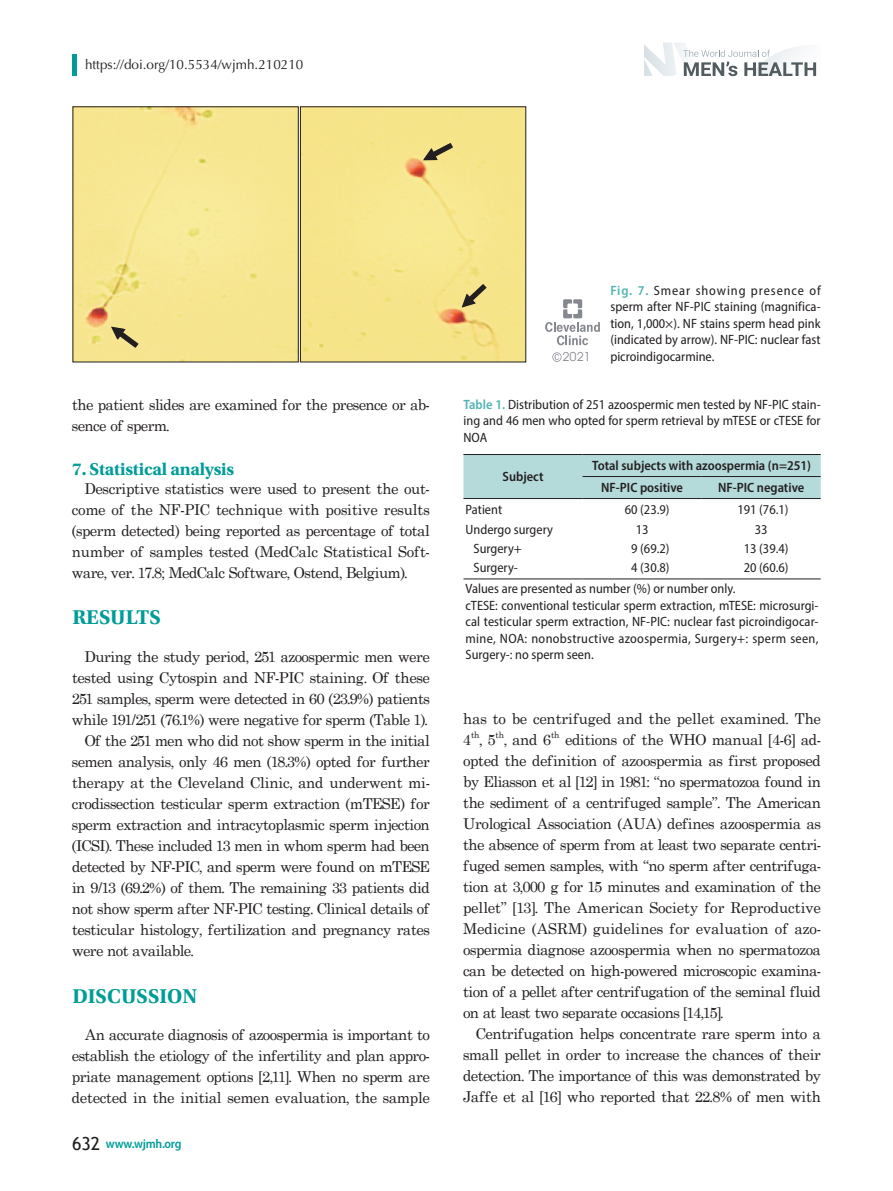
<style>
.page{position:relative;width:893px;height:1191px;background:#fff}
.page>*{position:absolute;margin:0;border:0;box-sizing:border-box;transform-origin:0 0}
.t1{font:700 21px "Utopia Std";color:#009c97}
.t2{font:700 18px "Utopia Std";letter-spacing:-.01em;color:#009c97}
.t3{font:15px/21px "Century Schoolbook";letter-spacing:-.035em;color:#231f20;text-align:justify}
.t4{font:15px/21px "Century Schoolbook";letter-spacing:-.015em;color:#231f20}
.t5{font:semi-condensed 13.5px/16.5px "Myriad Pro";color:#231f20;text-align:justify}
.t6{font:600 semi-condensed 13.5px/22px "Myriad Pro";color:#231f20}
.t7{font:13.5px "Optima LT Std";color:#231f20}
.t8{font:600 semi-condensed 12.75px "Myriad Pro";letter-spacing:-.025em;color:#009c97}
.t9{font:12.6px "Avant Garde IT Cby BT";color:#86888f}
.t10{font:8.7px "Century Schoolbook";color:#231f20}
.s1{font-family:"Trebuchet MS";font-weight:400;font-stretch:normal;font-size:18px;color:#231f20}
.s2{font-weight:600;color:#51b3b1}
</style>
<div class="page">
<div style="left:72px;top:54px;width:5px;height:21px;background:#009c97"></div>
<svg style="left:644px;top:43px;width:173px;height:33px"></svg>
<div style="left:463px;top:455px;width:358px;height:43px;background:#b4dad9"></div>
<hr style="left:583px;top:476px;width:119px;height:1px;background:#231f20">
<hr style="left:702px;top:476px;width:119px;height:1px;background:#231f20">
<hr style="left:463px;top:454px;width:120px;height:1px;background:#231f20">
<hr style="left:583px;top:454px;width:119px;height:1px;background:#231f20">
<hr style="left:702px;top:454px;width:119px;height:1px;background:#231f20">
<hr style="left:463px;top:498px;width:120px;height:1px;background:#231f20">
<hr style="left:583px;top:498px;width:119px;height:1px;background:#231f20">
<hr style="left:702px;top:498px;width:119px;height:1px;background:#231f20">
<hr style="left:463px;top:578px;width:120px;height:1px;background:#231f20">
<hr style="left:583px;top:578px;width:119px;height:1px;background:#231f20">
<hr style="left:702px;top:578px;width:119px;height:1px;background:#231f20">
<svg style="left:545px;top:299px;width:55px;height:46px"></svg>
<svg style="left:552px;top:352px;width:9px;height:10px"></svg>
<svg style="left:72px;top:106px;width:454px;height:256px;background:#f3e18b"></svg>
<svg style="left:111px;top:326px;width:33px;height:27px"></svg>
<svg style="left:462px;top:278px;width:30px;height:30px"></svg>
<svg style="left:423px;top:138px;width:36px;height:23px"></svg>
<p class="t7" style="left:85px;top:57px;width:220px">https://doi.org/10.5534/wjmh.210210</p>
<p class="t3" style="left:72px;top:393px;width:360px">the patient slides are examined for the presence or ab&shy;sence of sperm.</p>
<p class="t2" style="left:72px;top:458px;width:163px">7. Statistical analysis</p>
<p class="t3" style="left:72px;top:477px;width:360px;text-indent:13px">Descriptive statistics were used to present the out&shy;come of the NF-PIC technique with positive results (sperm detected) being reported as percentage of total number of samples tested (MedCalc Statistical Soft&shy;ware, ver. 17.8; MedCalc Software, Ostend, Belgium).</p>
<h1 class="t1" style="left:72px;top:605px;width:90px">RESULTS</h1>
<p class="t3" style="left:85px;top:645px;width:347px">During the study period, 251 azoospermic men were</p>
<p class="t3" style="left:72px;top:666px;width:359px">tested using Cytospin and NF-PIC staining. Of these</p>
<p class="t3" style="left:72px;top:687px;width:360px">251 samples, sperm were detected in 60 (23.9%) patients</p>
<p class="t3" style="left:72px;top:708px;width:358px">while 191/251 (76.1%) were negative for sperm (Table 1).</p>
<p class="t3" style="left:84px;top:729px;width:347px">Of the 251 men who did not show sperm in the initial</p>
<p class="t3" style="left:72px;top:750px;width:360px">semen analysis, only 46 men (18.3%) opted for further</p>
<p class="t3" style="left:72px;top:771px;width:360px">therapy at the Cleveland Clinic, and underwent mi-</p>
<p class="t3" style="left:72px;top:792px;width:359px">crodissection testicular sperm extraction (mTESE) for</p>
<p class="t3" style="left:72px;top:813px;width:360px">sperm extraction and intracytoplasmic sperm injection</p>
<p class="t3" style="left:72px;top:834px;width:360px">(ICSI). These included 13 men in whom sperm had been</p>
<p class="t3" style="left:72px;top:855px;width:360px">detected by NF-PIC, and sperm were found on mTESE</p>
<p class="t3" style="left:72px;top:876px;width:359px">in 9/13 (69.2%) of them. The remaining 33 patients did</p>
<p class="t3" style="left:72px;top:897px;width:358px">not show sperm after NF-PIC testing. Clinical details of</p>
<p class="t3" style="left:72px;top:918px;width:359px">testicular histology, fertilization and pregnancy rates</p>
<p class="t3" style="left:72px;top:939px;width:124px">were not available.</p>
<h1 class="t1" style="left:72px;top:983px;width:126px">DISCUSSION</h1>
<p class="t3" style="left:72px;top:1023px;width:360px;text-indent:13px">An accurate diagnosis of azoospermia is important to establish the etiology of the infertility and plan appro&shy;priate management options [2,11]. When no sperm are detected in the initial semen evaluation, the sample</p>
<p class="t8" style="left:72px;top:1135px;width:111px"><span class="s1">632</span> www.wjmh.org</p>
<p class="t9" style="left:562px;top:349px;width:30px">2021</p>
<p class="t5" style="left:610px;top:282px;width:212px"><span class="s2">Fig. 7.</span> Smear showing presence of sperm after NF-PIC staining (magnifica&shy;tion, 1,000×). NF stains sperm head pink (indicated by arrow). NF-PIC: nuclear fast picroindigocarmine.</p>
<p class="t5" style="left:463px;top:396px;width:359px"><span class="s2">Table 1.</span> Distribution of 251 azoospermic men tested by NF-PIC stain&shy;ing and 46 men who opted for sperm retrieval by mTESE or cTESE for NOA</p>
<p class="t6" style="left:503px;top:465px;width:42px">Subject</p>
<p class="t6" style="left:601px;top:454px;width:211px;text-indent:-9px">Total subjects with azoospermia (n=251)<br>NF-PIC positive</p>
<p class="t6" style="left:718px;top:476px;width:88px">NF-PIC negative</p>
<p class="t5" style="left:466px;top:501px;width:38px">Patient</p>
<p class="t5" style="left:625px;top:501px;width:46px">60 (23.9)</p>
<p class="t5" style="left:737px;top:501px;width:53px">191 (76.1)</p>
<p class="t5" style="left:466px;top:520px;width:89px">Undergo surgery</p>
<p class="t5" style="left:636px;top:520px;width:14px">13</p>
<p class="t5" style="left:755px;top:520px;width:14px">33</p>
<p class="t5" style="left:474px;top:540px;width:50px">Surgery+</p>
<p class="t5" style="left:631px;top:540px;width:40px">9 (69.2)</p>
<p class="t5" style="left:744px;top:540px;width:46px">13 (39.4)</p>
<p class="t5" style="left:474px;top:559px;width:46px">Surgery-</p>
<p class="t5" style="left:631px;top:559px;width:40px">4 (30.8)</p>
<p class="t5" style="left:744px;top:559px;width:46px">20 (60.6)</p>
<p class="t5" style="left:466px;top:580px;width:354px;text-align:left">Values are presented as number (%) or number only.<br>cTESE: conventional testicular sperm extraction, mTESE: microsurgi&shy;cal testicular sperm extraction, NF-PIC: nuclear fast picroindigocar&shy;mine, NOA: nonobstructive azoospermia, Surgery+: sperm seen, Surgery-: no sperm seen.</p>
<p class="t4" style="left:463px;top:707px;width:360px">has to be centrifuged and the pellet examined. The<br>4</p>
<p class="t10" style="left:471px;top:727px;width:10px">th</p>
<p class="t10" style="left:495px;top:727px;width:10px">th</p>
<p class="t3" style="left:503px;top:728px;width:49px">, and 6</p>
<p class="t10" style="left:551px;top:727px;width:10px">th</p>
<p class="t3" style="left:463px;top:728px;width:360px;text-indent:102px">editions of the WHO manual [4-6] ad&shy;opted the definition of azoospermia as first proposed by Eliasson et al [12] in 1981: “no spermatozoa found in the sediment of a centrifuged sample”. The American Urological Association (AUA) defines azoospermia as the absence of sperm from at least two separate centri&shy;fuged semen samples, with “no sperm after centrifuga&shy;tion at 3,000 g for 15 minutes and examination of the pellet” [13]. The American Society for Reproductive Medicine (ASRM) guidelines for evaluation of azo&shy;ospermia diagnose azoospermia when no spermatozoa can be detected on high-powered microscopic examina&shy;tion of a pellet after centrifugation of the seminal fluid on at least two separate occasions [14,15].</p>
<p class="t3" style="left:463px;top:1022px;width:360px;text-indent:13px">Centrifugation helps concentrate rare sperm into a small pellet in order to increase the chances of their detection. The importance of this was demonstrated by Jaffe et al [16] who reported that 22.8% of men with</p>
<p class="t3" style="left:479px;top:728px;width:18px">, 5</p>
</div>
